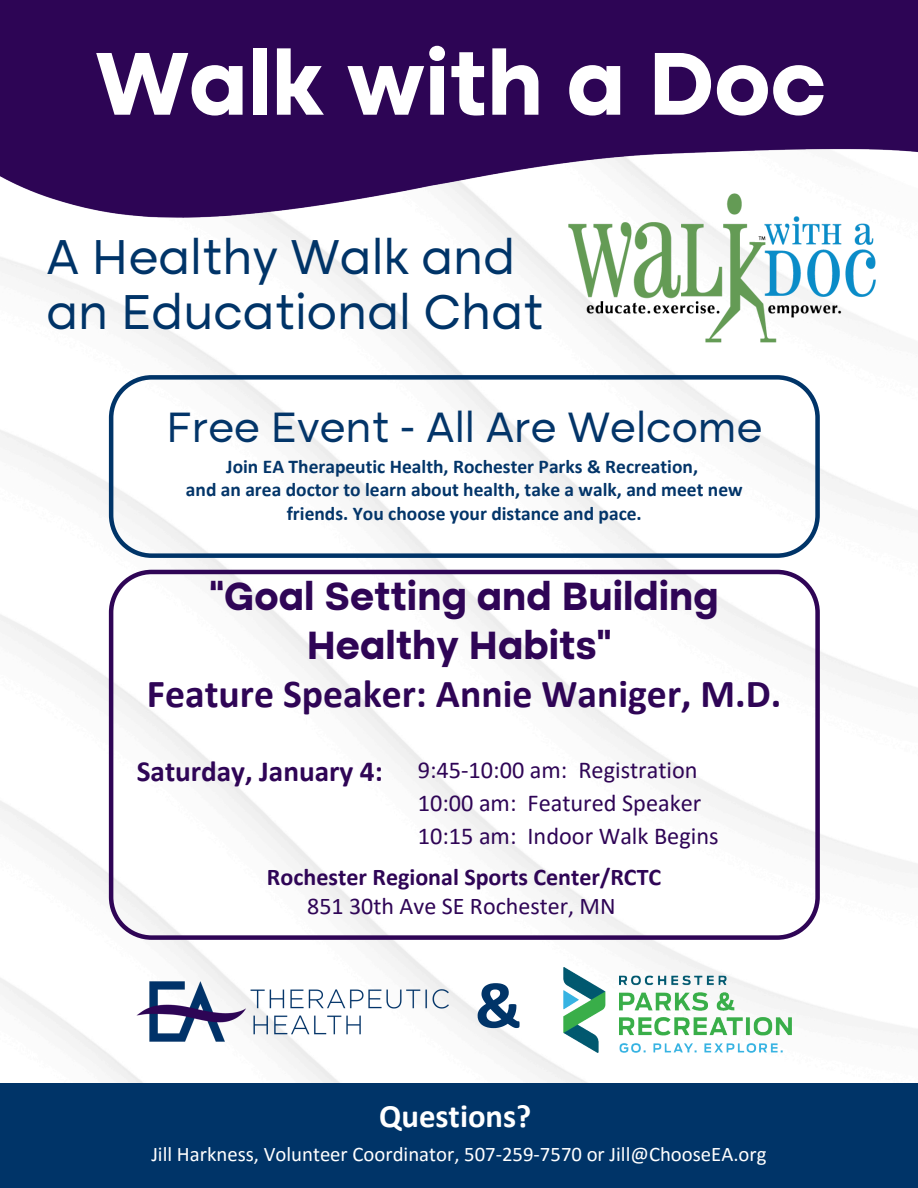
<style>
.page{position:relative;width:918px;height:1188px;background:#fff}
.page>*{position:absolute;margin:0;border:0;box-sizing:border-box;transform-origin:0 0}
.t1{font:700 92.1px "Altone Trial";color:#fff}
.t2{font:700 66.6px "Calibri";color:#003468}
.t3{font:49.35px/55.7px "Altone Trial";color:#003468}
.t4{font:42.75px "Altone Trial";color:#033569}
.t5{font:700 39.75px/48.3px "Altone Trial";color:#2f0556;text-align:center}
.t6{font:700 32.7px "Calibri";color:#fff}
.t7{font:700 29.25px "Calibri";color:#2f0556}
.t8{font:24.3px/33px "Calibri";color:#2f0556}
.t9{font:700 24px/29.2px "Calibri";color:#2f0556;text-align:center}
.t10{font:20.7px "Calibri";color:#fff}
.t11{font:700 19.5px/23.7px "Calibri";color:#033569;text-align:center}
.s1{font-family:"Calibri"}
.s2{font-weight:400}
</style>
<div class="page">
<img style="left:0;top:416px;width:918px;height:667px">
<img style="left:0;top:0;width:918px;height:375px">
<div style="left:0;top:1083px;width:918px;height:105px;background:#003468"></div>
<svg style="left:109px;top:570px;width:711px;height:370px"></svg>
<svg style="left:109px;top:375px;width:711px;height:183px"></svg>
<img style="left:562px;top:186px;width:326px;height:167px">
<img style="left:137px;top:982px;width:311px;height:59px">
<img style="left:563px;top:968px;width:229px;height:88px">
<p class="t1" style="left:95px;top:45px;width:732px">Walk with a Doc</p>
<p class="t3" style="left:47px;top:233px;width:498px">A Healthy Walk and an Educational Chat</p>
<h5 class="t4" style="left:166px;top:410px;width:598px">Free Event - All Are Welcome</h5>
<h5 class="t11" style="left:226px;top:456px;width:473px">Join EA Therapeutic Health, Rochester Parks &amp; Recreation,</h5>
<p class="t11" style="left:186px;top:479px;width:558px">and an area doctor to learn about health, take a walk, and meet new friends. You choose your distance and pace.</p>
<p class="t5" style="left:147px;top:576px;width:636px">“Goal Setting and Building<br>Healthy Habits”<br><span class="s1">Feature Speaker: Annie Waniger, M.D.</span></p>
<h3 class="t7" style="left:137px;top:760px;width:248px">Saturday, January 4:</h3>
<p class="t8" style="left:418px;top:755px;width:302px">9:45-10:00 am: Registration<br>10:00 am: Featured Speaker<br>10:15 am: Indoor Walk Begins</p>
<h4 class="t9" style="left:267px;top:864px;width:396px">Rochester Regional Sports Center/RCTC<br><span class="s2">851 30th Ave SE Rochester, MN</span></h4>
<p class="t2" style="left:475px;top:977px;width:48px">&amp;</p>
<p class="t6" style="left:379px;top:1102px;width:154px">Questions?</p>
<p class="t10" style="left:151px;top:1146px;width:617px">Jill Harkness, Volunteer Coordinator, 507-259-7570 or Jill@ChooseEA.org</p>
</div>
